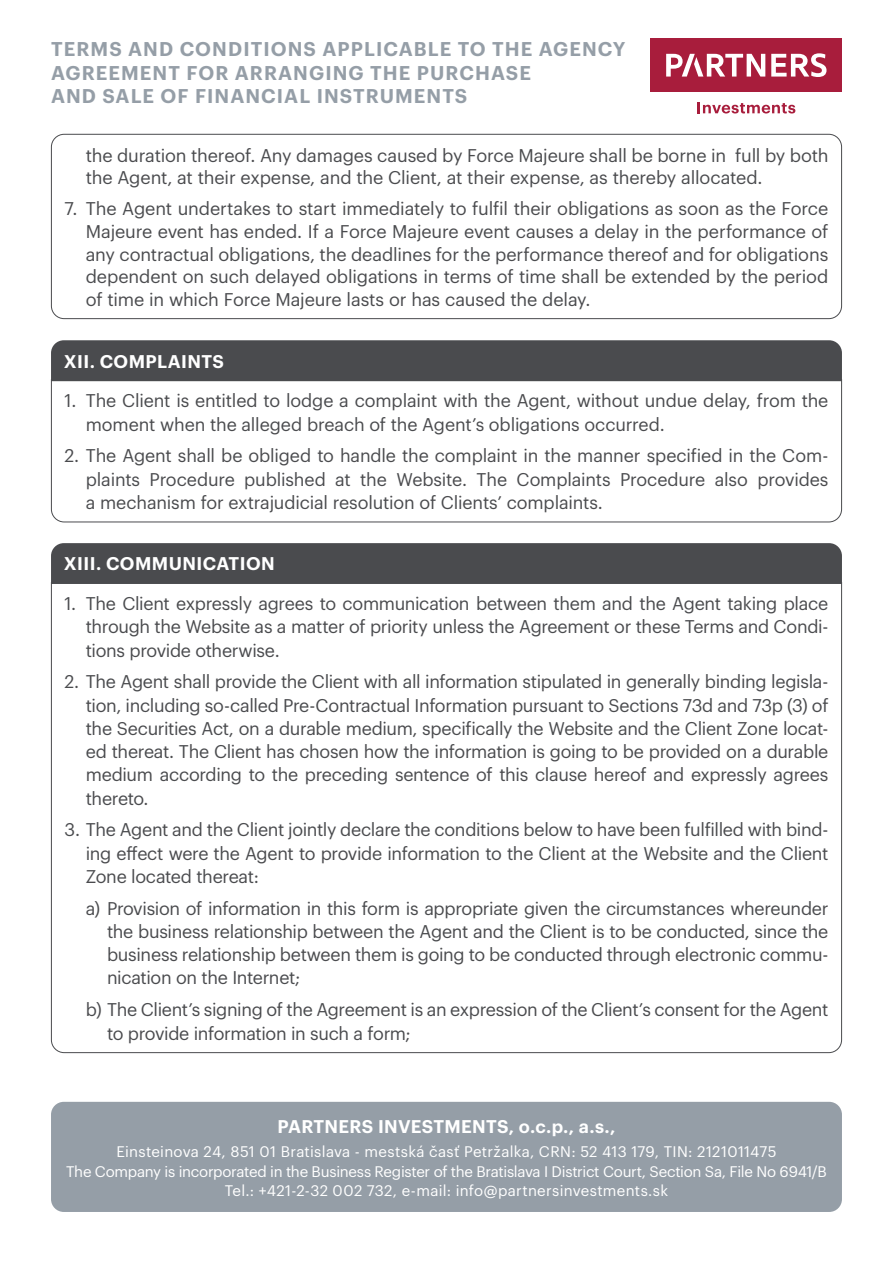
<style>
.page{position:relative;width:893px;height:1263px;background:#fff}
.page>*{position:absolute;margin:0;border:0;box-sizing:border-box;transform-origin:0 0}
.t1{font:600 19.5px/23.4px "Graphik";letter-spacing:.055em;color:#959ea7}
.t2{font:18px/23.2px "Graphik";letter-spacing:-.015em;color:#4a4b4e;text-align:justify}
.t3{font:600 18px "Graphik";letter-spacing:.025em;color:#fff}
.t4{font:15px/19.5px "Graphik";letter-spacing:.005em;color:#fff;text-align:center}
</style>
<div class="page">
<div style="left:51px;top:1102px;width:791px;height:110px;background:#959ea7;border-radius:13px"></div>
<div style="left:651px;top:38px;width:191px;height:54px;background:#a81d3c"></div>
<svg style="left:771px;top:53px;width:55px;height:24px"></svg>
<svg style="left:666px;top:54px;width:99px;height:23px"></svg>
<svg style="left:698px;top:102px;width:97px;height:11px"></svg>
<div style="left:51px;top:543px;width:791px;height:39px;background:#4a4b4e"></div>
<svg style="left:51px;top:582px;width:791px;height:471px"></svg>
<div style="left:51px;top:134px;width:791px;height:185px;border:1px solid #4a4b4e;border-radius:13px"></div>
<div style="left:51px;top:340px;width:791px;height:39px;background:#4a4b4e"></div>
<svg style="left:51px;top:379px;width:791px;height:144px"></svg>
<p class="t1" style="left:51px;top:36px;width:576px">TERMS AND CONDITIONS APPLICABLE TO THE AGENCY<br>AGREEMENT FOR ARRANGING THE PURCHASE<br>AND SALE OF FINANCIAL INSTRUMENTS</p>
<p class="t2" style="left:86px;top:143px;width:744px;line-height:22.5px">the duration thereof. Any damages caused by Force Majeure shall be borne in full by both the Agent, at their expense, and the Client, at their expense, as thereby allocated.</p>
<p class="t2" style="left:86px;top:196px;width:744px;line-height:22.5px;text-indent:-21px">7. The Agent undertakes to start immediately to fulfil their obligations as soon as the Force Majeure event has ended. If a Force Majeure event causes a delay in the performance of any contractual obligations, the deadlines for the performance thereof and for obligations dependent on such delayed obligations in terms of time shall be extended by the period of time in which Force Majeure lasts or has caused the delay.</p>
<p class="t3" style="left:64px;top:347px;width:162px">XII. COMPLAINTS</p>
<p class="t2" style="left:86px;top:388px;width:744px;text-indent:-21px">1. The Client is entitled to lodge a complaint with the Agent, without undue delay, from the moment when the alleged breach of the Agent’s obligations occurred.</p>
<p class="t2" style="left:86px;top:443px;width:744px;text-indent:-21px">2. The Agent shall be obliged to handle the complaint in the manner specified in the Com&shy;plaints Procedure published at the Website. The Complaints Procedure also provides a mechanism for extrajudicial resolution of Clients’ complaints.</p>
<p class="t3" style="left:64px;top:550px;width:212px">XIII. COMMUNICATION</p>
<p class="t2" style="left:86px;top:590px;width:744px;text-indent:-21px">1. The Client expressly agrees to communication between them and the Agent taking place through the Website as a matter of priority unless the Agreement or these Terms and Condi&shy;tions provide otherwise.</p>
<p class="t2" style="left:86px;top:669px;width:744px;text-indent:-21px">2. The Agent shall provide the Client with all information stipulated in generally binding legisla&shy;tion, including so-called Pre-Contractual Information pursuant to Sections 73d and 73p (3) of the Securities Act, on a durable medium, specifically the Website and the Client Zone locat&shy;ed thereat. The Client has chosen how the information is going to be provided on a durable medium according to the preceding sentence of this clause hereof and expressly agrees thereto.</p>
<p class="t2" style="left:86px;top:817px;width:744px;text-indent:-21px">3. The Agent and the Client jointly declare the conditions below to have been fulfilled with bind&shy;ing effect were the Agent to provide information to the Client at the Website and the Client Zone located thereat:</p>
<p class="t2" style="left:107px;top:895px;width:723px;text-indent:-21px">a) Provision of information in this form is appropriate given the circumstances whereunder the business relationship between the Agent and the Client is to be conducted, since the business relationship between them is going to be conducted through electronic commu&shy;nication on the Internet;</p>
<p class="t2" style="left:107px;top:996px;width:723px;text-indent:-21px">b) The Client’s signing of the Agreement is an expression of the Client’s consent for the Agent to provide information in such a form;</p>
<p class="t3" style="left:278px;top:1113px;width:339px">PARTNERS INVESTMENTS, o.c.p., a.s.,</p>
<p class="t4" style="left:66px;top:1141px;width:762px">Einsteinova 24, 851 01 Bratislava - mestská časť Petržalka, CRN: 52 413 179, TIN: 2121011475<br>The Company is incorporated in the Business Register of the Bratislava I District Court, Section Sa, File No 6941/B<br>Tel.: +421-2-32 002 732, e-mail: info@partnersinvestments.sk</p>
</div>
